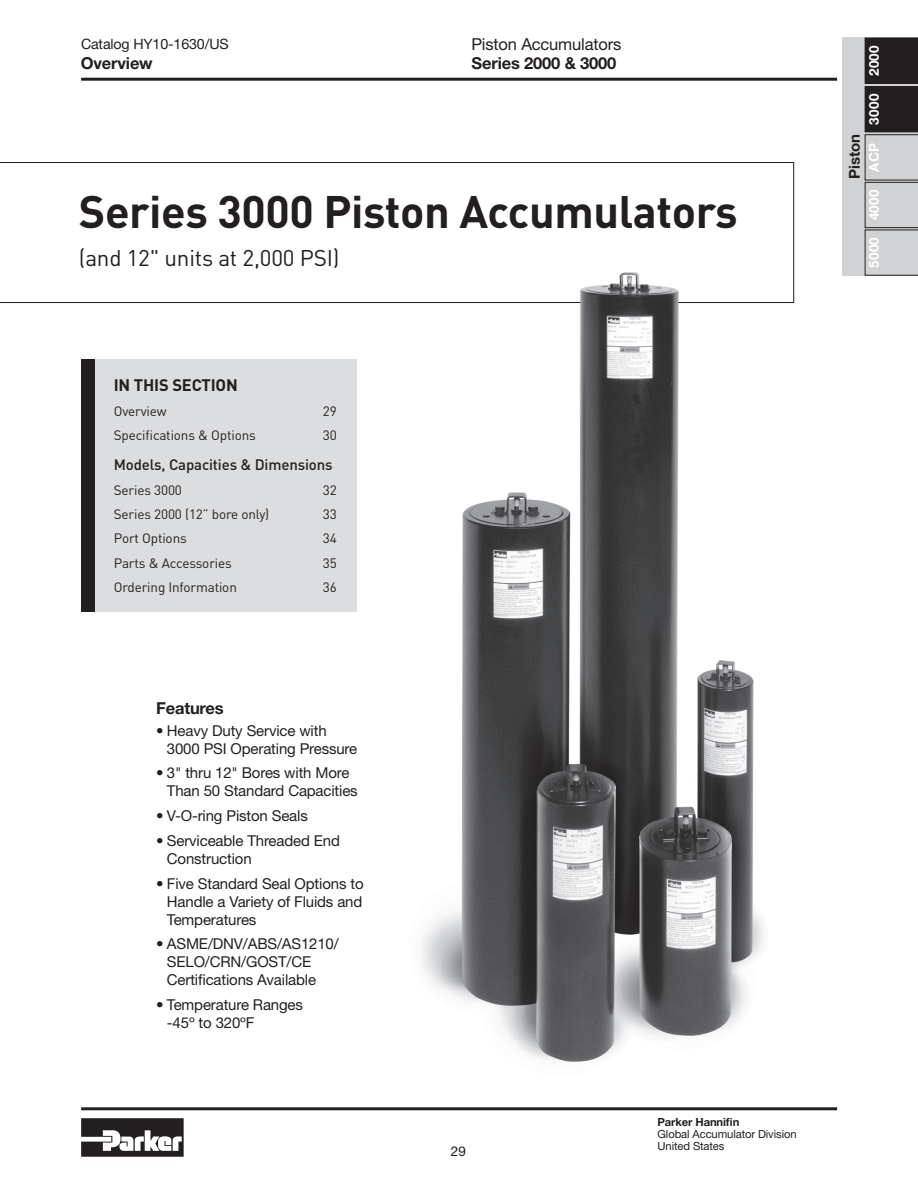
<style>
.page{position:relative;width:918px;height:1188px;background:#fff}
.page>*{position:absolute;margin:0;border:0;box-sizing:border-box;transform-origin:0 0}
.t1{font:700 45px "DINOT";letter-spacing:-.01em;color:#231f20}
.t2{font:22.5px "DINOT";letter-spacing:-.01em;color:#231f20}
.t3{font:700 16.5px "Helvetica Neue LT Std";letter-spacing:-.01em;color:#231f20}
.t4{font:16.5px "Helvetica Neue LT Std";letter-spacing:-.01em;color:#231f20}
.t5{font:700 16.5px "DINOT";letter-spacing:-.01em;color:#231f20}
.t6{font:15px/18px "Helvetica Neue LT Std";letter-spacing:-.01em;color:#231f20}
.t7{font:500 15px "DINOT";letter-spacing:-.01em;color:#231f20}
.t8{font:700 15px "Helvetica Neue LT Std";letter-spacing:-.01em;color:#231f20}
.t9{font:14.25px "Helvetica Neue LT Std";letter-spacing:-.01em;color:#231f20}
.t10{font:13.5px "DINOT";letter-spacing:-.01em;color:#231f20}
.t11{font:700 13.5px "Helvetica Neue LT Std";letter-spacing:.02em;color:#fff}
.t12{font:13.5px "Helvetica Neue LT Std";color:#231f20}
.t13{font:11.25px/12px "Helvetica Neue LT Std";letter-spacing:-.01em;color:#231f20}
.t14{font:700 11.25px "Helvetica Neue LT Std";letter-spacing:-.01em;color:#231f20}
</style>
<div class="page">
<hr style="left:81px;top:78px;width:756px;height:3px;background:#231f20">
<hr style="left:81px;top:1107px;width:756px;height:3px;background:#231f20">
<svg style="left:81px;top:1118px;width:103px;height:39px"></svg>
<div style="left:842px;top:38px;width:76px;height:238px;background:#d1d2d4"></div>
<svg style="left:865px;top:38px;width:53px;height:238px"></svg>
<div style="left:91px;top:359px;width:266px;height:253px;background:#dcdddf"></div>
<div style="left:81px;top:359px;width:13px;height:253px;background:#231f20"></div>
<img style="left:421px;top:253px;width:374px;height:809px">
<svg style="left:0;top:162px;width:794px;height:141px"></svg>
<p class="t9" style="left:81px;top:35px;width:149px">Catalog HY10-1630/US</p>
<p class="t4" style="left:471px;top:35px;width:151px">Piston Accumulators</p>
<p class="t3" style="left:81px;top:53px;width:73px">Overview</p>
<p class="t3" style="left:472px;top:53px;width:146px">Series 2000 &amp; 3000</p>
<h1 class="t1" style="left:79px;top:181px;width:660px">Series 3000 Piston Accumulators</h1>
<h2 class="t2" style="left:79px;top:243px;width:262px">(and 12" units at 2,000 PSI)</h2>
<p class="t5" style="left:114px;top:374px;width:126px">IN THIS SECTION</p>
<p class="t10" style="left:114px;top:402px;width:54px">Overview</p>
<p class="t10" style="left:323px;top:402px;width:15px">29</p>
<p class="t10" style="left:114px;top:426px;width:144px">Specifications &amp; Options</p>
<p class="t10" style="left:323px;top:426px;width:15px">30</p>
<p class="t7" style="left:114px;top:455px;width:220px">Models, Capacities &amp; Dimensions</p>
<p class="t10" style="left:114px;top:481px;width:70px">Series 3000</p>
<p class="t10" style="left:323px;top:481px;width:15px">32</p>
<p class="t10" style="left:114px;top:505px;width:157px">Series 2000 (12” bore only)</p>
<p class="t10" style="left:323px;top:505px;width:15px">33</p>
<p class="t10" style="left:114px;top:529px;width:75px">Port Options</p>
<p class="t10" style="left:323px;top:529px;width:15px">34</p>
<p class="t10" style="left:114px;top:553px;width:120px">Parts &amp; Accessories</p>
<p class="t10" style="left:323px;top:553px;width:15px">35</p>
<p class="t10" style="left:114px;top:578px;width:125px">Ordering Information</p>
<p class="t10" style="left:323px;top:578px;width:15px">36</p>
<p class="t3" style="left:156px;top:698px;width:69px">Features</p>
<p class="t6" style="left:167px;top:721px;width:192px;text-indent:-11px">• Heavy Duty Service with<br>3000 PSI Operating Pressure</p>
<p class="t6" style="left:167px;top:764px;width:192px;text-indent:-11px">• 3" thru 12" Bores with More<br>Than 50 Standard Capacities</p>
<p class="t6" style="left:156px;top:807px;width:153px">• V-O-ring Piston Seals</p>
<p class="t6" style="left:167px;top:831px;width:174px;text-indent:-11px">• Serviceable Threaded End<br>Construction</p>
<p class="t6" style="left:167px;top:874px;width:198px;text-align:justify;text-indent:-11px">• Five Standard Seal Options to Handle a Variety of Fluids and Temperatures</p>
<p class="t6" style="left:167px;top:935px;width:173px;text-indent:-11px">• ASME/DNV/ABS/AS1210/<br>SELO/CRN/GOST/CE<br>Certifications Available</p>
<p class="t6" style="left:167px;top:996px;width:138px;text-indent:-11px">• Temperature Ranges -45º to 320ºF</p>
<p class="t12" style="left:451px;top:1143px;width:16px">29</p>
<p class="t14" style="left:658px;top:1115px;width:83px">Parker Hannifin</p>
<p class="t13" style="left:658px;top:1128px;width:141px">Global Accumulator Division<br>United States</p>
<p class="t8" style="left:845px;top:179px;width:46px;rotate:-90deg">Piston</p>
<p class="t11" style="left:866px;top:76px;width:32px;rotate:-90deg">2000</p>
<p class="t11" style="left:866px;top:125px;width:32px;rotate:-90deg">3000</p>
<p class="t11" style="left:866px;top:172px;width:30px;rotate:-90deg">ACP</p>
<p class="t11" style="left:866px;top:268px;width:80px;rotate:-90deg">5000 4000</p>
</div>
